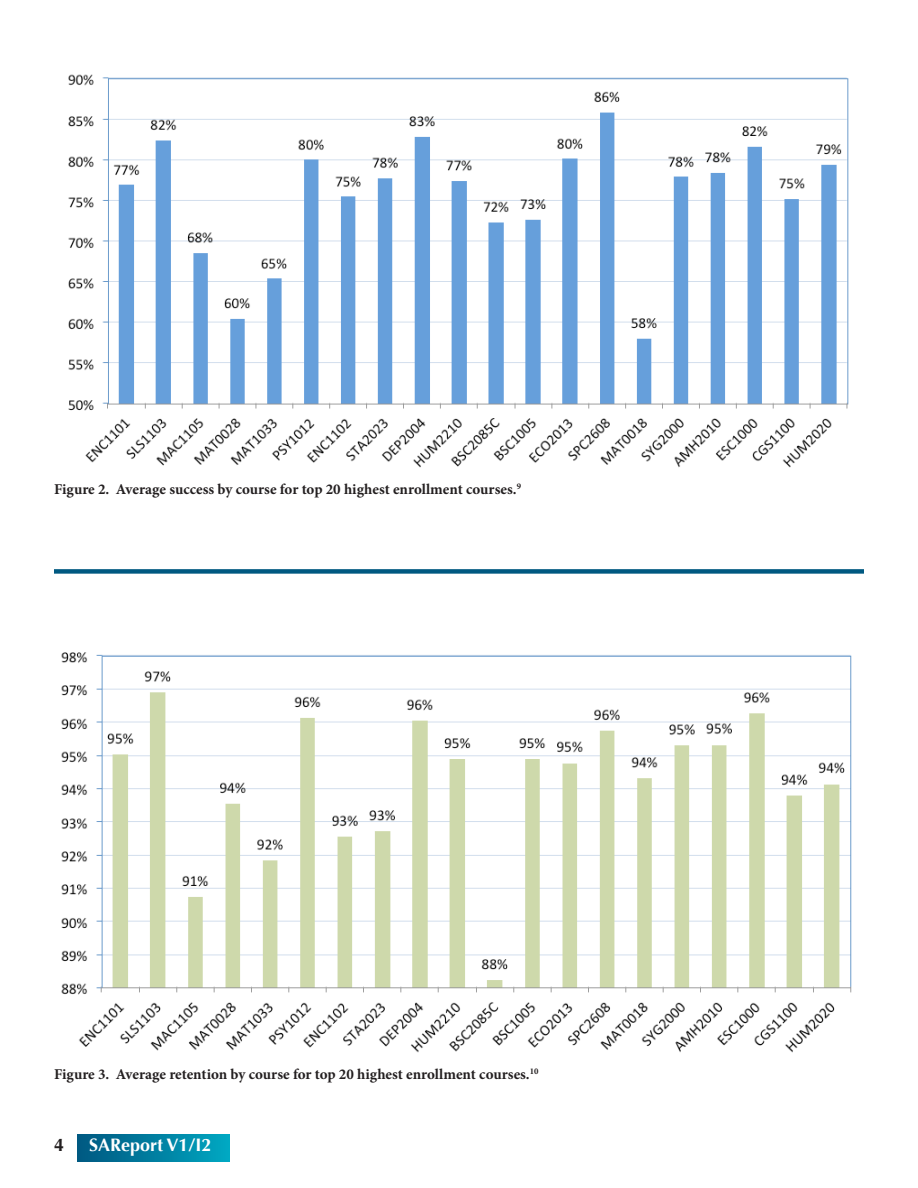
<style>
.page{position:relative;width:918px;height:1188px;background:#fff}
.page>*{position:absolute;margin:0;border:0;box-sizing:border-box;transform-origin:0 0}
.t1{font:700 18px "Optima";color:#fff}
.t2{font:700 18px "Optima";color:#231f20}
.t3{font:700 15px "Minion Pro";color:#231f20}
</style>
<div class="page">
<div style="left:77px;top:1134px;width:153px;height:28px;background:linear-gradient(to right,#005780,#00a7c2)"></div>
<div style="left:54px;top:569px;width:810px;height:5px;background:#005981"></div>
<img style="left:68px;top:74px;width:781px;height:394px">
<img style="left:61px;top:652px;width:791px;height:401px">
<p class="t3" style="left:54px;top:478px;width:469px">Figure 2. Average success by course for top 20 highest enrollment courses.<sup>9</sup></p>
<p class="t3" style="left:54px;top:1064px;width:486px">Figure 3. Average retention by course for top 20 highest enrollment courses.<sup>10</sup></p>
<p class="t2" style="left:54px;top:1134px;width:12px">4</p>
<p class="t1" style="left:89px;top:1134px;width:124px">SAReport V1/I2</p>
</div>
